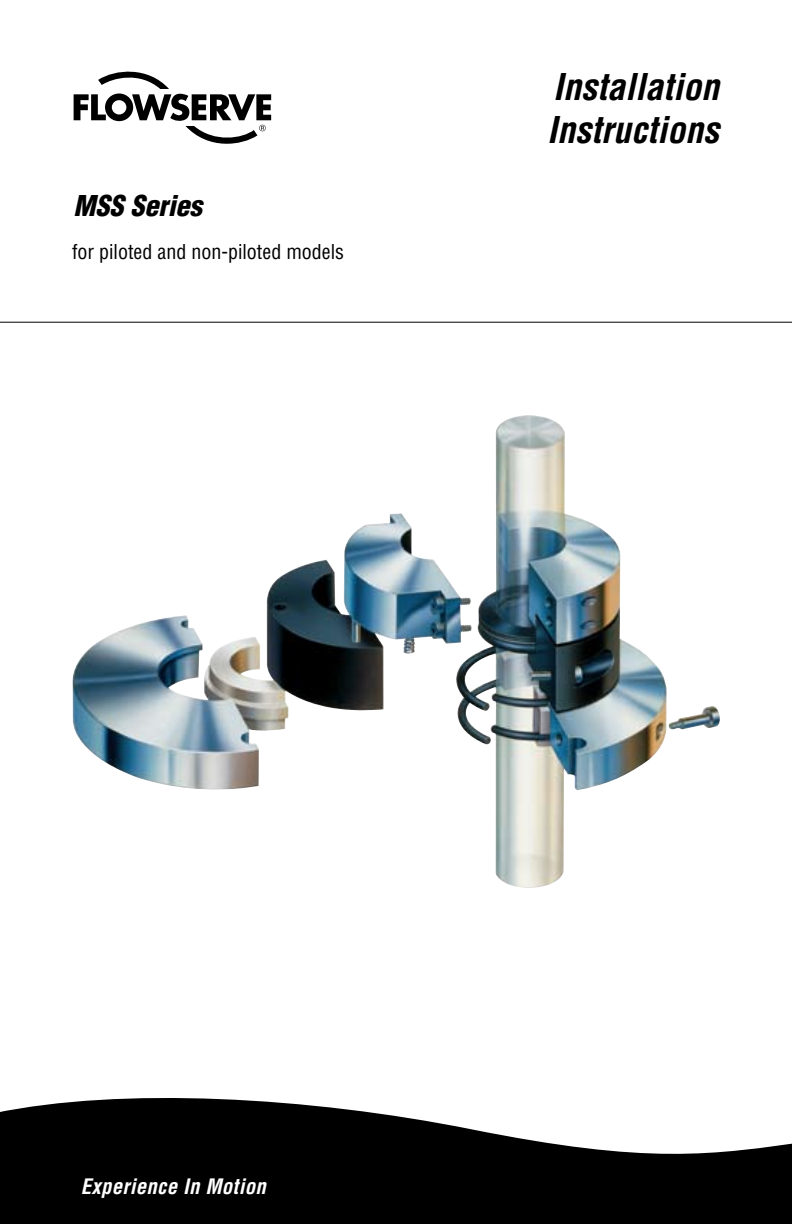
<style>
.page{position:relative;width:792px;height:1224px;background:#fff}
.page>*{position:absolute;margin:0;border:0;box-sizing:border-box;transform-origin:0 0}
.t1{font:italic 700 condensed 36px/43.2px "Helvetica";color:#000}
.t2{font:italic 900 condensed 28px "Helvetica";color:#000}
.t3{font:italic 700 condensed 20.8px "Helvetica LT Std";letter-spacing:.015em;color:#fff}
.t4{font:condensed 20px "Helvetica";color:#000}
</style>
<div class="page">
<svg style="left:0;top:1098px;width:792px;height:126px;fill:#000"></svg>
<svg style="left:74px;top:71px;width:197px;height:73px"></svg>
<hr style="left:0;top:322px;width:792px;height:1px;background:#000">
<img style="left:72px;top:415px;width:595px;height:473px">
<h2 class="t2" style="left:74px;top:188px;width:130px">MSS Series</h2>
<p class="t4" style="left:72px;top:240px;width:274px">for piloted and non-piloted models</p>
<h1 class="t1" style="left:547px;top:65px;width:173px">Installation<br>Instructions</h1>
<p class="t3" style="left:81px;top:1174px;width:187px">Experience In Motion</p>
</div>
